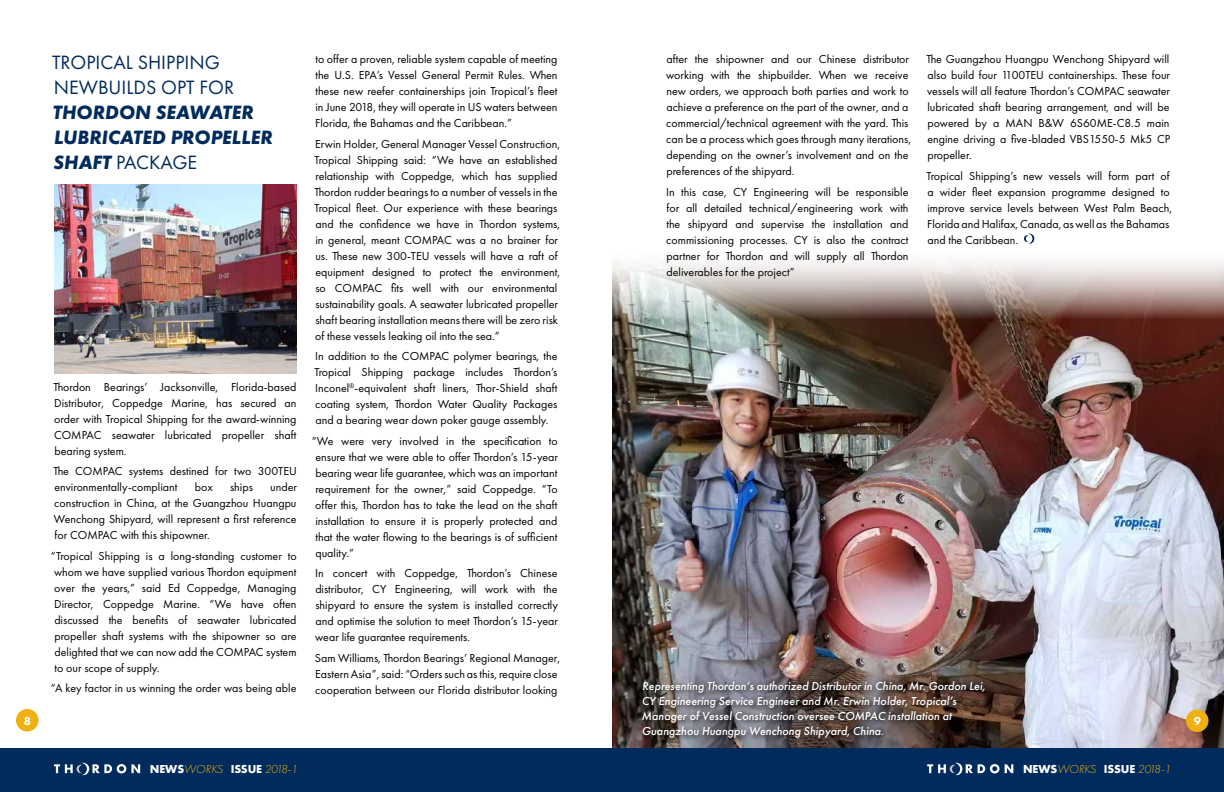
<style>
.page{position:relative;width:1224px;height:792px;background:#fff}
.page>*{position:absolute;margin:0;border:0;box-sizing:border-box;transform-origin:0 0}
.t1{font:italic 700 20px/25px "Futura PT";color:#002b5c}
.t2{font:20px/25px "Futura PT";color:#002b5c}
.t3{font:12px/16px "Futura PT";color:#000;text-align:justify}
.t4{font:italic 500 12px/15px "Futura PT";color:#fff}
.t5{font:italic 300 12px "Futura PT";letter-spacing:-.005em;color:#eeb111}
.t6{font:800 12px "Futura PT";color:#fff}
.s1{font-weight:400;font-style:normal}
.s2{font-weight:700;font-style:normal;color:#fff}
</style>
<div class="page">
<img style="left:54px;top:184px;width:243px;height:190px">
<img style="left:612px;top:262px;width:612px;height:486px">
<svg style="left:1024px;top:233px;width:10px;height:11px"></svg>
<div style="left:640px;top:678px;width:351px;height:67px;background:#000;opacity:.75"></div>
<div style="left:0;top:748px;width:630px;height:44px;background:#002b5c"></div>
<div style="left:594px;top:748px;width:630px;height:44px;background:#002b5c"></div>
<div style="left:1186px;top:710px;width:22px;height:22px;background:#eeb111;border-radius:50%"></div>
<div style="left:16px;top:709px;width:22px;height:23px;background:#eeb111;border-radius:50%"></div>
<svg style="left:54px;top:763px;width:86px;height:12px"></svg>
<svg style="left:927px;top:763px;width:86px;height:12px"></svg>
<p class="t3" style="left:315px;top:51px;width:244px">to offer a proven, reliable system capable of meeting the U.S. EPA’s Vessel General Permit Rules. When these new reefer containerships join Tropical’s fleet in June 2018, they will operate in US waters between Florida, the Bahamas and the Caribbean.”</p>
<p class="t3" style="left:314px;top:136px;width:247px;text-align:left">Erwin Holder, General Manager Vessel Construction, Tropical Shipping said: “We have an established relationship with Coppedge, which has supplied Thordon rudder bearings to a number of vessels in the Tropical fleet. Our experience with these bearings and the confidence we have in Thordon systems, in general, meant COMPAC was a no brainer for us. These new 300-TEU vessels will have a raft of equipment designed to protect the environment, so COMPAC fits well with our environmental sustainability goals. A seawater lubricated propeller shaft bearing installation means there will be zero risk of these vessels leaking oil into the sea.”</p>
<p class="t3" style="left:314px;top:348px;width:245px">In addition to the COMPAC polymer bearings, the Tropical Shipping package includes Thordon’s Inconel<sup>®</sup>-equivalent shaft liners, Thor-Shield shaft coating system, Thordon Water Quality Packages and a bearing wear down poker gauge assembly.</p>
<p class="t3" style="left:312px;top:433px;width:248px">“We were very involved in the specification to ensure that we were able to offer Thordon’s 15-year bearing wear life guarantee, which was an important requirement for the owner,” said Coppedge. “To offer this, Thordon has to take the lead on the shaft installation to ensure it is properly protected and that the water flowing to the bearings is of sufficient quality.”</p>
<p class="t3" style="left:315px;top:565px;width:245px">In concert with Coppedge, Thordon’s Chinese distributor, CY Engineering, will work with the shipyard to ensure the system is installed correctly and optimise the solution to meet Thordon’s 15-year wear life guarantee requirements.</p>
<p class="t3" style="left:315px;top:650px;width:247px;text-align:left">Sam Williams, Thordon Bearings’ Regional Manager,<br>Eastern Asia”, said: “Orders such as this, require close cooperation between our Florida distributor looking</p>
<p class="t3" style="left:666px;top:51px;width:247px;text-align:left">after the shipowner and our Chinese distributor working with the shipbuilder. When we receive new orders, we approach both parties and work to achieve a preference on the part of the owner, and a commercial/technical agreement with the yard. This can be a process which goes through many iterations, depending on the owner’s involvement and on the preferences of the shipyard.</p>
<p class="t3" style="left:666px;top:184px;width:244px">In this case, CY Engineering will be responsible for all detailed technical/engineering work with the shipyard and supervise the installation and commissioning processes. CY is also the contract partner for Thordon and will supply all Thordon deliverables for the project”</p>
<p class="t3" style="left:926px;top:51px;width:245px">The Guangzhou Huangpu Wenchong Shipyard will also build four 1100TEU containerships. These four vessels will all feature Thordon’s COMPAC seawater lubricated shaft bearing arrangement, and will be powered by a MAN B&amp;W 6S60ME-C8.5 main engine driving a five-bladed VBS1550-5 Mk5 CP propeller.</p>
<p class="t3" style="left:926px;top:168px;width:247px;text-align:left">Tropical Shipping’s new vessels will form part of a wider fleet expansion programme designed to improve service levels between West Palm Beach, Florida and Halifax, Canada, as well as the Bahamas and the Caribbean.</p>
<h1 class="t2" style="left:52px;top:50px;width:183px">TROPICAL SHIPPING<br>NEWBUILDS OPT FOR</h1>
<h1 class="t1" style="left:53px;top:100px;width:222px">THORDON SEAWATER<br>LUBRICATED PROPELLER<br>SHAFT <span class="s1">PACKAGE</span></h1>
<p class="t3" style="left:53px;top:379px;width:245px">Thordon Bearings’ Jacksonville, Florida-based Distributor, Coppedge Marine, has secured an order with Tropical Shipping for the award-winning COMPAC seawater lubricated propeller shaft bearing system.</p>
<p class="t3" style="left:53px;top:463px;width:245px">The COMPAC systems destined for two 300TEU environmentally-compliant</p>
<p class="t3" style="left:54px;top:479px;width:245px;text-indent:216px">under construction in China, at the Guangzhou Huangpu Wenchong Shipyard, will represent a first reference for COMPAC with this shipowner.</p>
<p class="t3" style="left:51px;top:548px;width:247px">“Tropical Shipping is a long-standing customer to whom we have supplied various Thordon equipment over the years,” said Ed Coppedge, Managing Director, Coppedge Marine. “We have often discussed the benefits of seawater lubricated propeller shaft systems with the shipowner so are delighted that we can now add the COMPAC system to our scope of supply.</p>
<p class="t3" style="left:51px;top:680px;width:247px">“A key factor in us winning the order was being able</p>
<p class="t3" style="left:195px;top:479px;width:20px">box</p>
<p class="t3" style="left:230px;top:479px;width:24px">ships</p>
<p class="t4" style="left:642px;top:679px;width:345px">Representing Thordon’s authorized Distributor in China, Mr. Gordon Lei, CY Engineering Service Engineer and Mr. Erwin Holder, Tropical’s Manager of Vessel Construction oversee COMPAC installation at Guangzhou Huangpu Wenchong Shipyard, China.</p>
<p class="t6" style="left:24px;top:713px;width:9px">8</p>
<p class="t6" style="left:1194px;top:714px;width:9px">9</p>
<p class="t5" style="left:150px;top:762px;width:149px"><span class="s2">NEWS</span>WORKS <span class="s2">ISSUE</span> 2018-1</p>
<p class="t5" style="left:1023px;top:762px;width:149px"><span class="s2">NEWS</span>WORKS <span class="s2">ISSUE</span> 2018-1</p>
</div>
